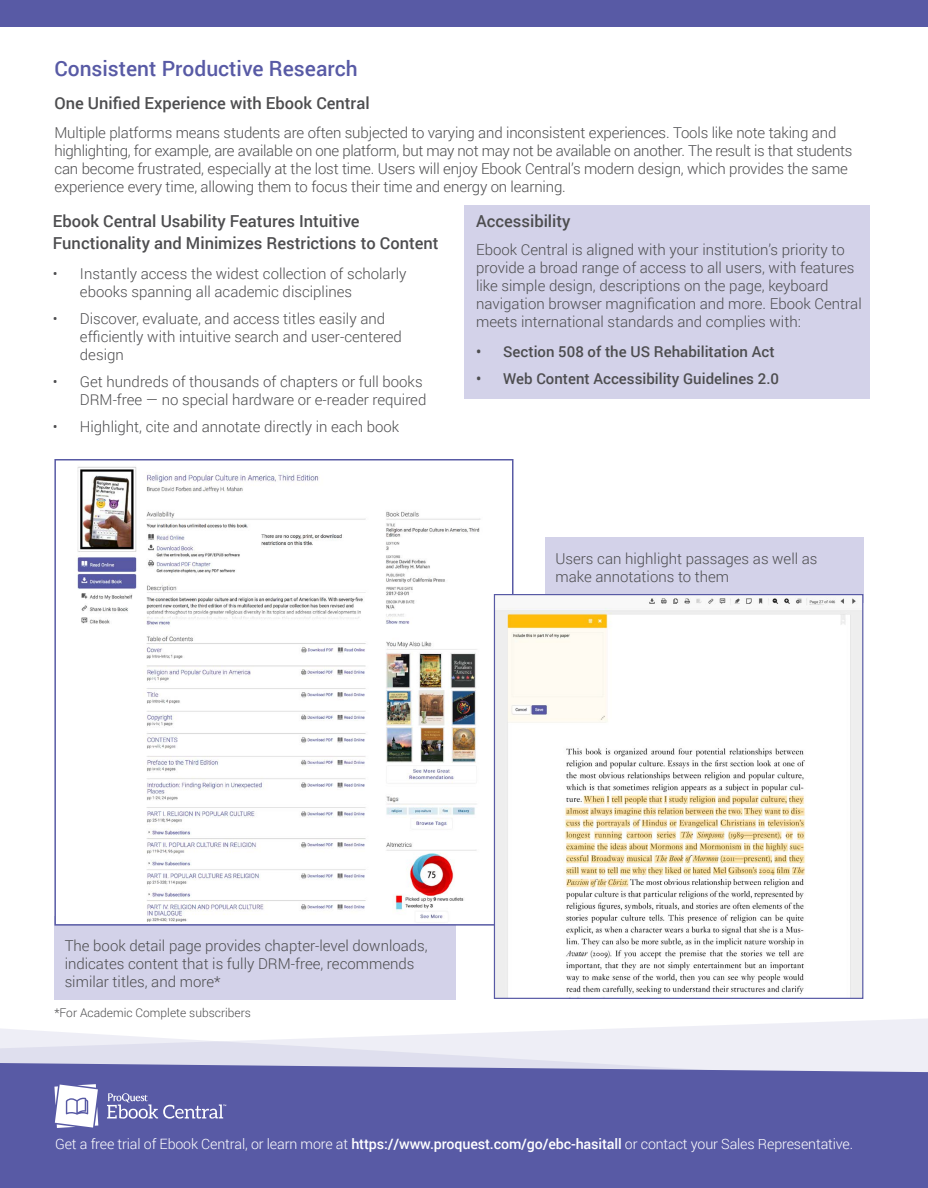
<style>
.page{position:relative;width:928px;height:1188px;background:#fff}
.page>*{position:absolute;margin:0;border:0;box-sizing:border-box;transform-origin:0 0}
.t1{font:500 21px "Roboto";color:#585aa5}
.t2{font:500 16.5px/21.6px "Roboto";color:#4d4d4f}
.t3{font:300 15px/18px "Roboto";color:#4d4d4f}
.t4{font:500 15px "Roboto";color:#4d4d4f}
.t5{font:300 14.25px "Roboto";letter-spacing:-.01em;color:#fff}
.t6{font:300 12px "Roboto";color:#4d4d4f}
.s1{font-weight:500}
</style>
<div class="page">
<div style="left:54px;top:917px;width:402px;height:83px;background:#d3d2e9"></div>
<div style="left:545px;top:537px;width:318px;height:66px;background:#d3d2e9"></div>
<div style="left:464px;top:205px;width:405px;height:194px;background:#d3d2e9"></div>
<svg style="left:0;top:989px;width:927px;height:65px"></svg>
<svg style="left:0;top:1054px;width:927px;height:134px;background:#6668ad"></svg>
<img style="left:57px;top:466px;width:437px;height:457px">
<div style="left:54px;top:459px;width:459px;height:467px;border:2px solid #585aa5"></div>
<img style="left:496px;top:596px;width:365px;height:401px">
<div style="left:494px;top:594px;width:369px;height:405px;border:1px solid #585aa5"></div>
<div style="left:0;top:0;width:927px;height:27px;background:#585aa5"></div>
<svg style="left:54px;top:1084px;width:44px;height:44px"></svg>
<svg style="left:107px;top:1093px;width:119px;height:26px;background:#787ab6"></svg>
<h1 class="t1" style="left:54px;top:54px;width:305px">Consistent Productive Research</h1>
<p class="t2" style="left:54px;top:92px;width:317px">One Unified Experience with Ebook Central</p>
<p class="t3" style="left:54px;top:123px;width:799px">Multiple platforms means students are often subjected to varying and inconsistent experiences. Tools like note taking and highlighting, for example, are available on one platform, but may not may not be available on another. The result is that students can become frustrated, especially at the lost time. Users will enjoy Ebook Central’s modern design, which provides the same experience every time, allowing them to focus their time and energy on learning.</p>
<p class="t2" style="left:53px;top:210px;width:387px">Ebook Central Usability Features Intuitive<br>Functionality and Minimizes Restrictions to Content</p>
<p class="t3" style="left:80px;top:264px;width:328px;text-indent:-27px">• Instantly access the widest collection of scholarly ebooks spanning all academic disciplines</p>
<p class="t3" style="left:80px;top:309px;width:323px;text-indent:-27px">• Discover, evaluate, and access titles easily and efficiently with intuitive search and user-centered design</p>
<p class="t3" style="left:53px;top:372px;width:375px;text-align:right">• Get hundreds of thousands of chapters or full books<br>DRM-free — no special hardware or e-reader required</p>
<p class="t3" style="left:53px;top:417px;width:348px">• Highlight, cite and annotate directly in each book</p>
<p class="t2" style="left:476px;top:210px;width:96px">Accessibility</p>
<p class="t3" style="left:476px;top:241px;width:387px">Ebook Central is aligned with your institution’s priority to provide a broad range of access to all users, with features like simple design, descriptions on the page, keyboard navigation browser magnification and more. Ebook Central meets international standards and complies with:</p>
<p class="t4" style="left:476px;top:342px;width:300px">• Section 508 of the US Rehabilitation Act</p>
<p class="t4" style="left:476px;top:369px;width:304px">• Web Content Accessibility Guidelines 2.0</p>
<p class="t3" style="left:555px;top:549px;width:263px">Users can highlight passages as well as make annotations to them</p>
<p class="t3" style="left:65px;top:936px;width:364px">The book detail page provides chapter-level downloads, indicates content that is fully DRM-free, recommends similar titles, and more*</p>
<p class="t6" style="left:54px;top:1004px;width:198px">*For Academic Complete subscribers</p>
<p class="t5" style="left:55px;top:1134px;width:799px">Get a free trial of Ebook Central, or learn more at <span class="s1">https://www.proquest.com/go/ebc-hasitall</span> or contact your Sales Representative.</p>
</div>
